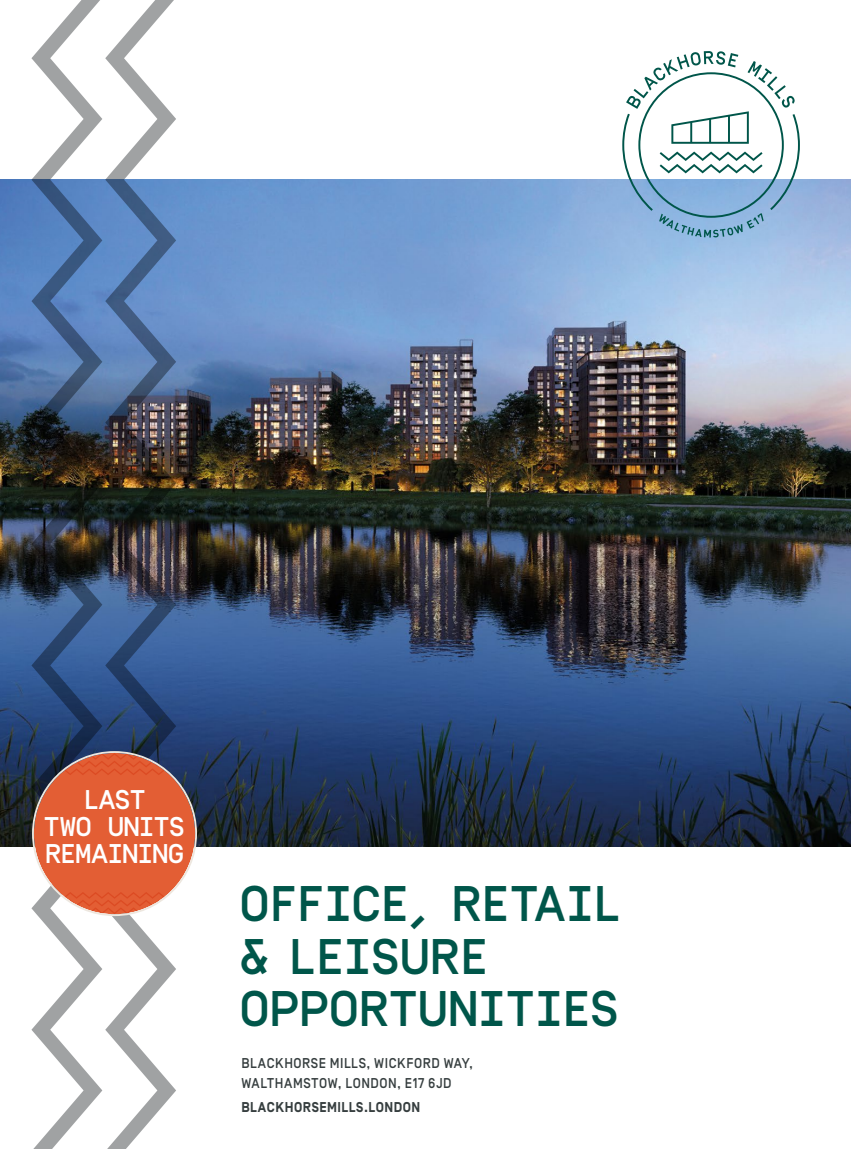
<style>
.page{position:relative;width:851px;height:1149px;background:#fff}
.page>*{position:absolute;margin:0;border:0;box-sizing:border-box;transform-origin:0 0}
.t1{font:500 49.95px/52.5px "Simplon Mono";letter-spacing:-.035em;color:#00564a}
.t2{font:500 27px/26.8px "Simplon Mono";letter-spacing:-.04em;color:#fff;text-align:center}
.t3{font:500 14.25px/20.1px "Simplon Norm";letter-spacing:.04em;color:#363e3f;scale:.94 1}
.t4{font:700 14.25px "Simplon Norm";letter-spacing:.04em;color:#363e3f;scale:.94 1}
</style>
<div class="page">
<img style="left:0;top:180px;width:850px;height:666px">
<svg style="left:622px;top:51px;width:177px;height:186px"></svg>
<svg style="left:31px;top:0;width:71px;height:1148px"></svg>
<img style="left:105px;top:0;width:71px;height:1148px">
<div style="left:34px;top:752px;width:161px;height:161px;background:#e35e34;border-radius:50%"></div>
<svg style="left:64px;top:752px;width:101px;height:23px"></svg>
<svg style="left:64px;top:892px;width:101px;height:21px"></svg>
<h2 class="t2" style="left:44px;top:786px;width:143px">LAST<br>TWO UNITS<br>REMAINING</h2>
<h1 class="t1" style="left:239px;top:877px;width:384px">OFFICE, RETAIL &amp; LEISURE<br>OPPORTUNITIES</h1>
<p class="t3" style="left:241px;top:1053px;width:248px">BLACKHORSE MILLS, WICKFORD WAY,<br>WALTHAMSTOW, LONDON, E17 6JD</p>
<p class="t4" style="left:241px;top:1099px;width:192px">BLACKHORSEMILLS.LONDON</p>
</div>
